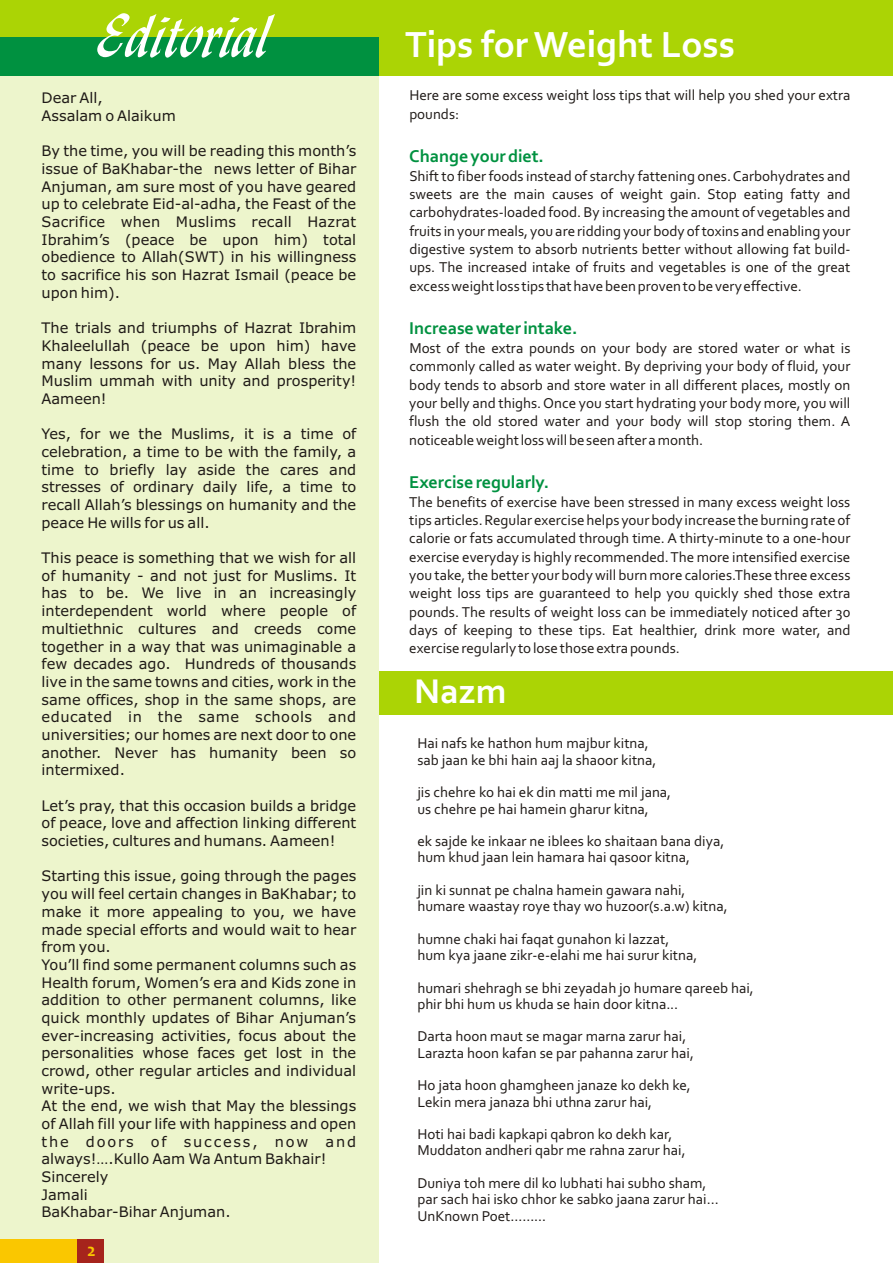
<style>
.page{position:relative;width:893px;height:1263px;background:#fff}
.page>*{position:absolute;margin:0;border:0;box-sizing:border-box;transform-origin:0 0}
.t1{font:58.35px "Lydian Cursive BT";color:#fff}
.t2{font:700 38.1px "Corbel";color:#fff}
.t3{font:700 36px "Corbel";color:#fff}
.t4{font:700 18px "Corbel";color:#009140}
.t5{font:700 18px "Candara";color:#fac700}
.t6{font:15px/18.3px "Corbel";color:#1f1a17}
.t7{font:14.55px/17.7px "Verdana";color:#1f1a17;text-align:justify}
</style>
<div class="page">
<div style="left:1px;top:0;width:378px;height:1263px;background:#edf5cc"></div>
<div style="left:0;top:1239px;width:77px;height:24px;background:#fac700"></div>
<div style="left:77px;top:1239px;width:27px;height:24px;background:#a6241c"></div>
<div style="left:0;top:0;width:379px;height:37px;background:#abd405"></div>
<div style="left:0;top:37px;width:379px;height:39px;background:#009140"></div>
<div style="left:379px;top:0;width:513px;height:75px;background:#abd405"></div>
<div style="left:379px;top:670px;width:513px;height:44px;background:#abd405"></div>
<h1 class="t1" style="left:98px;top:11px;width:175px">Editorial</h1>
<p class="t7" style="left:42px;top:90px;width:136px">Dear All,<br>Assalam o Alaikum</p>
<p class="t7" style="left:42px;top:143px;width:316px">By the time, you will be reading this month’s issue of BaKhabar-the news letter of Bihar Anjuman, am sure most of you have geared up to celebrate Eid-al-adha, the Feast of the Sacrifice when Muslims recall Hazrat Ibrahim’s (peace be upon him) total obedience to Allah(SWT) in his willingness to sacrifice his son Hazrat Ismail (peace be upon him).</p>
<p class="t7" style="left:42px;top:320px;width:316px">The trials and triumphs of Hazrat Ibrahim Khaleelullah (peace be upon him) have many lessons for us. May Allah bless the Muslim ummah with unity and prosperity!<br>Aameen!</p>
<p class="t7" style="left:42px;top:426px;width:316px">Yes, for we the Muslims, it is a time of celebration, a time to be with the family, a time to briefly lay aside the cares and stresses of ordinary daily life, a time to recall Allah’s blessings on humanity and the peace He wills for us all.</p>
<p class="t7" style="left:42px;top:550px;width:316px">This peace is something that we wish for all of humanity - and not just for Muslims. It has to be. We live in an increasingly interdependent world where people of multiethnic cultures and creeds come together in a way that was unimaginable a few decades ago. Hundreds of thousands live in the same towns and cities, work in the same offices, shop in the same shops, are educated in the same schools and universities; our homes are next door to one another. Never has humanity been so intermixed.</p>
<p class="t7" style="left:42px;top:798px;width:316px">Let’s pray, that this occasion builds a bridge of peace, love and affection linking different societies, cultures and humans. Aameen!</p>
<p class="t7" style="left:41px;top:868px;width:316px;text-align:left">Starting this issue, going through the pages you will feel certain changes in BaKhabar; to make it more appealing to you, we have made special efforts and would wait to hear from you.<br>You’ll find some permanent columns such as Health forum, Women’s era and Kids zone in addition to other permanent columns, like quick monthly updates of Bihar Anjuman’s ever-increasing activities, focus about the personalities whose faces get lost in the crowd, other regular articles and individual write-ups.<br>At the end, we wish that May the blessings of Allah fill your life with happiness and open the doors of success, now and always!….Kullo Aam Wa Antum Bakhair!<br>Sincerely<br>Jamali<br>BaKhabar-Bihar Anjuman.</p>
<p class="t5" style="left:87px;top:1242px;width:10px">2</p>
<h2 class="t2" style="left:405px;top:29px;width:331px">Tips for Weight Loss</h2>
<p class="t6" style="left:409px;top:87px;width:443px">Here are some excess weight loss tips that will help you shed your extra pounds:</p>
<p class="t4" style="left:409px;top:148px;width:136px">Change your diet.</p>
<p class="t6" style="left:409px;top:168px;width:443px;text-align:justify">Shift to fiber foods instead of starchy fattening ones. Carbohydrates and sweets are the main causes of weight gain. Stop eating fatty and carbohydrates-loaded food. By increasing the amount of vegetables and fruits in your meals, you are ridding your body of toxins and enabling your digestive system to absorb nutrients better without allowing fat build&shy;ups. The increased intake of fruits and vegetables is one of the great excess weight loss tips that have been proven to be very effective.</p>
<p class="t4" style="left:409px;top:320px;width:170px">Increase water intake.</p>
<p class="t6" style="left:409px;top:340px;width:443px;text-align:justify">Most of the extra pounds on your body are stored water or what is commonly called as water weight. By depriving your body of fluid, your body tends to absorb and store water in all different places, mostly on your belly and thighs. Once you start hydrating your body more, you will flush the old stored water and your body will stop storing them. A noticeable weight loss will be seen after a month.</p>
<p class="t4" style="left:409px;top:474px;width:141px">Exercise regularly.</p>
<p class="t6" style="left:409px;top:494px;width:443px;text-align:justify">The benefits of exercise have been stressed in many excess weight loss tips articles. Regular exercise helps your body increase the burning rate of calorie or fats accumulated through time. A thirty-minute to a one-hour exercise everyday is highly recommended. The more intensified exercise you take, the better your body will burn more calories.These three excess weight loss tips are guaranteed to help you quickly shed those extra pounds. The results of weight loss can be immediately noticed after 30 days of keeping to these tips. Eat healthier, drink more water, and exercise regularly to lose those extra pounds.</p>
<h3 class="t3" style="left:414px;top:676px;width:94px">Nazm</h3>
<p class="t6" style="left:417px;top:736px;width:241px;line-height:16.4px">Hai nafs ke hathon hum majbur kitna, sab jaan ke bhi hain aaj la shaoor kitna,</p>
<p class="t6" style="left:417px;top:785px;width:255px;line-height:16.4px">jis chehre ko hai ek din matti me mil jana, us chehre pe hai hamein gharur kitna,</p>
<p class="t6" style="left:417px;top:834px;width:308px;line-height:16.4px">ek sajde ke inkaar ne iblees ko shaitaan bana diya, hum khud jaan lein hamara hai qasoor kitna,</p>
<p class="t6" style="left:417px;top:883px;width:312px;line-height:16.4px">jin ki sunnat pe chalna hamein gawara nahi, humare waastay roye thay wo huzoor(s.a.w) kitna,</p>
<p class="t6" style="left:417px;top:932px;width:281px;line-height:16.4px">humne chaki hai faqat gunahon ki lazzat, hum kya jaane zikr-e-elahi me hai surur kitna,</p>
<p class="t6" style="left:417px;top:981px;width:338px;line-height:16.4px">humari shehragh se bhi zeyadah jo humare qareeb hai, phir bhi hum us khuda se hain door kitna...</p>
<p class="t6" style="left:417px;top:1030px;width:278px;line-height:16.4px">Darta hoon maut se magar marna zarur hai,<br>Larazta hoon kafan se par pahanna zarur hai,</p>
<p class="t6" style="left:417px;top:1078px;width:275px;line-height:16.4px">Ho jata hoon ghamgheen janaze ko dekh ke,<br>Lekin mera janaza bhi uthna zarur hai,</p>
<p class="t6" style="left:417px;top:1127px;width:270px;line-height:16.4px">Hoti hai badi kapkapi qabron ko dekh kar,<br>Muddaton andheri qabr me rahna zarur hai,</p>
<p class="t6" style="left:417px;top:1176px;width:303px;line-height:16.4px">Duniya toh mere dil ko lubhati hai subho sham, par sach hai isko chhor ke sabko jaana zarur hai...<br>UnKnown Poet………</p>
</div>
